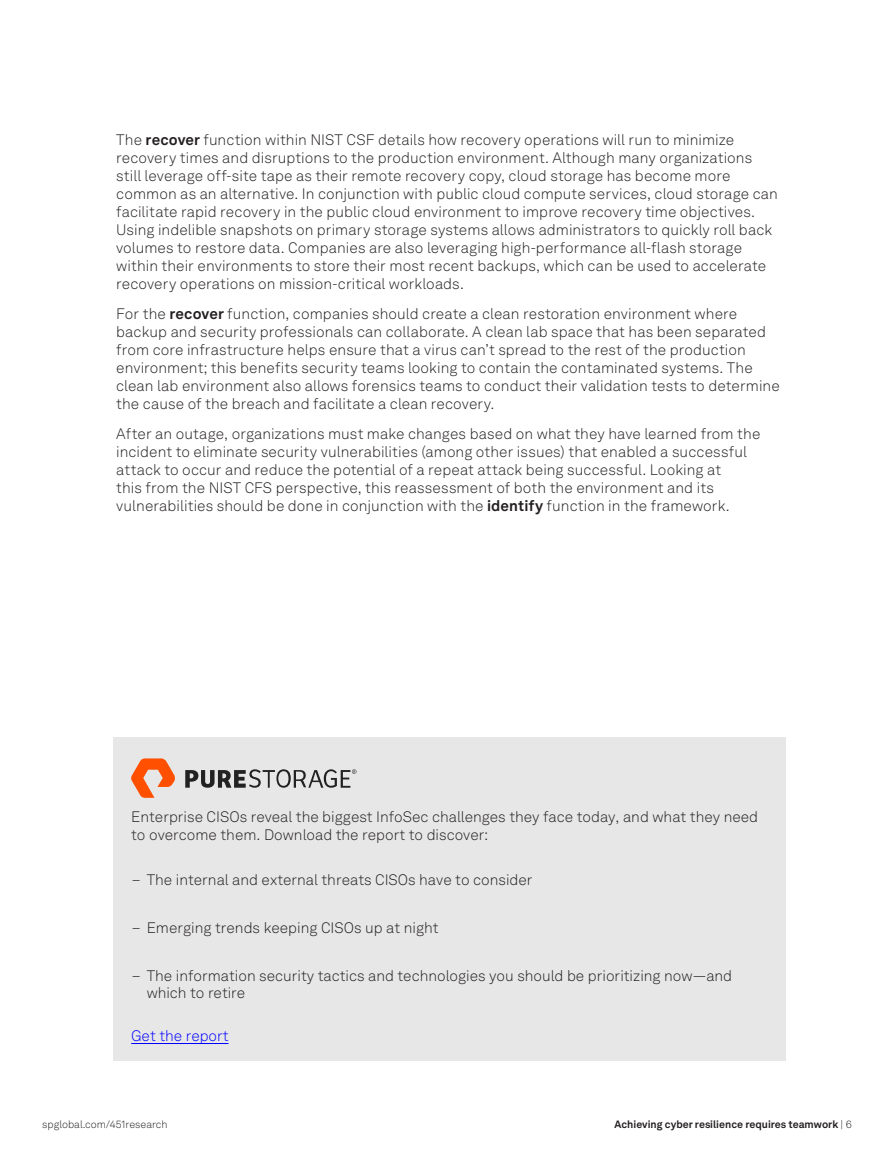
<style>
.page{position:relative;width:894px;height:1170px;background:#fff}
.page>*{position:absolute;margin:0;border:0;box-sizing:border-box;transform-origin:0 0}
.b_Normal{font:300 15px/18px "Akkurat LL";letter-spacing:.005em;color:#231f20}
.b_Normal-2{font:300 15px "Akkurat LL";letter-spacing:-.005em;color:#00f}
.t1{font:700 10.5px "Akkurat LL";color:#231f20}
.t2{font:300 10.5px "Akkurat LL";color:#231f20}
.s1{font-weight:700}
.s2{font-weight:300}
</style>
<div class="page">
<div style="left:113px;top:737px;width:672px;height:323px;background:#e7e7e7"></div>
<svg style="left:131px;top:758px;width:44px;height:40px"></svg>
<svg style="left:185px;top:769px;width:171px;height:18px"></svg>
<hr style="left:131px;top:1043px;width:97px;height:1px;background:#00f">
<p class="b_Normal" style="left:116px;top:130px;width:663px">The <span class="s1">recover</span> function within NIST CSF details how recovery operations will run to minimize recovery times and disruptions to the production environment. Although many organizations still leverage off-site tape as their remote recovery copy, cloud storage has become more common as an alternative. In conjunction with public cloud compute services, cloud storage can facilitate rapid recovery in the public cloud environment to improve recovery time objectives.<br>Using indelible snapshots on primary storage systems allows administrators to quickly roll back volumes to restore data. Companies are also leveraging high-performance all-flash storage within their environments to store their most recent backups, which can be used to accelerate recovery operations on mission-critical workloads.</p>
<p class="b_Normal" style="left:116px;top:304px;width:664px">For the <span class="s1">recover</span> function, companies should create a clean restoration environment where backup and security professionals can collaborate. A clean lab space that has been separated from core infrastructure helps ensure that a virus can’t spread to the rest of the production environment; this benefits security teams looking to contain the contaminated systems. The clean lab environment also allows forensics teams to conduct their validation tests to determine the cause of the breach and facilitate a clean recovery.</p>
<p class="b_Normal" style="left:116px;top:424px;width:645px">After an outage, organizations must make changes based on what they have learned from the incident to eliminate security vulnerabilities (among other issues) that enabled a successful attack to occur and reduce the potential of a repeat attack being successful. Looking at<br>this from the NIST CFS perspective, this reassessment of both the environment and its vulnerabilities should be done in conjunction with the <span class="s1">identify</span> function in the framework.</p>
<p class="b_Normal" style="left:131px;top:807px;width:628px">Enterprise CISOs reveal the biggest InfoSec challenges they face today, and what they need to overcome them. Download the report to discover:</p>
<p class="b_Normal" style="left:132px;top:870px;width:402px">– The internal and external threats CISOs have to consider</p>
<p class="b_Normal" style="left:132px;top:918px;width:308px">– Emerging trends keeping CISOs up at night</p>
<p class="b_Normal" style="left:147px;top:967px;width:586px;line-height:16.8px;text-indent:-15px">– The information security tactics and technologies you should be prioritizing now—and which to retire</p>
<p class="b_Normal-2" style="left:131px;top:1025px;width:99px">Get the report</p>
<p class="t2" style="left:42px;top:1116px;width:127px">spglobal.com/451research</p>
<p class="t1" style="left:614px;top:1116px;width:239px">Achieving cyber resilience requires teamwork <span class="s2">| 6</span></p>
</div>
